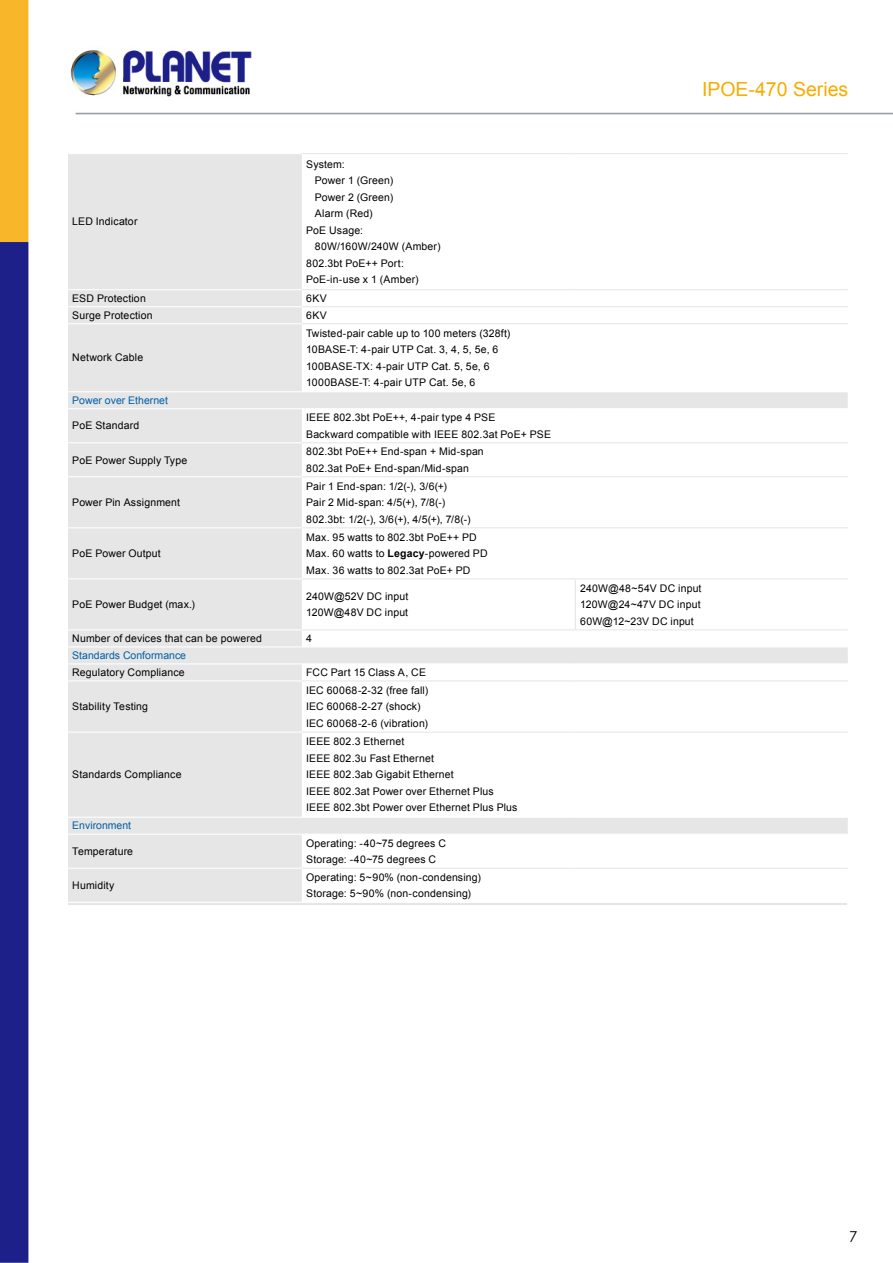
<style>
.page{position:relative;width:893px;height:1263px;background:#fff}
.page>*{position:absolute;margin:0;border:0;box-sizing:border-box;transform-origin:0 0}
.t1{font:19.5px "Arial";color:#f7ac00}
.t2{font:15px "Century Gothic";color:#000}
.t3{font:10.5px/16.5px "Arial";letter-spacing:.015em;color:#000}
.t4{font:10.5px "Arial";color:#005ea6}
.s1{font-weight:700}
</style>
<div class="page">
<img style="left:0;top:0;width:893px;height:1263px">
<div style="left:68px;top:154px;width:234px;height:748px;background:#e6e6e6"></div>
<svg style="left:302px;top:154px;width:546px;height:748px"></svg>
<hr style="left:68px;top:153px;width:234px;height:1px;background:#fff">
<hr style="left:68px;top:289px;width:234px;height:1px;background:#fff">
<hr style="left:68px;top:306px;width:234px;height:1px;background:#fff">
<hr style="left:68px;top:323px;width:234px;height:1px;background:#fff">
<hr style="left:68px;top:442px;width:234px;height:1px;background:#fff">
<hr style="left:68px;top:476px;width:234px;height:1px;background:#fff">
<hr style="left:68px;top:527px;width:234px;height:1px;background:#fff">
<hr style="left:68px;top:578px;width:234px;height:1px;background:#fff">
<hr style="left:68px;top:629px;width:234px;height:1px;background:#fff">
<hr style="left:68px;top:680px;width:234px;height:1px;background:#fff">
<hr style="left:68px;top:732px;width:234px;height:1px;background:#fff">
<hr style="left:68px;top:868px;width:234px;height:1px;background:#fff">
<hr style="left:68px;top:902px;width:234px;height:1px;background:#fff">
<hr style="left:302px;top:153px;width:273px;height:1px;background:#e6e6e6">
<hr style="left:575px;top:153px;width:273px;height:1px;background:#e6e6e6">
<hr style="left:302px;top:289px;width:273px;height:1px;background:#e6e6e6">
<hr style="left:575px;top:289px;width:273px;height:1px;background:#e6e6e6">
<hr style="left:302px;top:306px;width:273px;height:1px;background:#e6e6e6">
<hr style="left:575px;top:306px;width:273px;height:1px;background:#e6e6e6">
<hr style="left:302px;top:323px;width:273px;height:1px;background:#e6e6e6">
<hr style="left:575px;top:323px;width:273px;height:1px;background:#e6e6e6">
<hr style="left:302px;top:442px;width:273px;height:1px;background:#e6e6e6">
<hr style="left:575px;top:442px;width:273px;height:1px;background:#e6e6e6">
<hr style="left:302px;top:476px;width:273px;height:1px;background:#e6e6e6">
<hr style="left:575px;top:476px;width:273px;height:1px;background:#e6e6e6">
<hr style="left:302px;top:527px;width:273px;height:1px;background:#e6e6e6">
<hr style="left:575px;top:527px;width:273px;height:1px;background:#e6e6e6">
<hr style="left:302px;top:578px;width:273px;height:1px;background:#e6e6e6">
<hr style="left:575px;top:578px;width:273px;height:1px;background:#e6e6e6">
<hr style="left:575px;top:579px;width:1px;height:50px;background:#e6e6e6">
<hr style="left:302px;top:629px;width:273px;height:1px;background:#e6e6e6">
<hr style="left:575px;top:629px;width:273px;height:1px;background:#e6e6e6">
<hr style="left:302px;top:680px;width:273px;height:1px;background:#e6e6e6">
<hr style="left:575px;top:680px;width:273px;height:1px;background:#e6e6e6">
<hr style="left:302px;top:732px;width:273px;height:1px;background:#e6e6e6">
<hr style="left:575px;top:732px;width:273px;height:1px;background:#e6e6e6">
<hr style="left:302px;top:868px;width:273px;height:1px;background:#e6e6e6">
<hr style="left:575px;top:868px;width:273px;height:1px;background:#e6e6e6">
<hr style="left:68px;top:817px;width:234px;height:1px;background:#fff">
<hr style="left:302px;top:817px;width:273px;height:1px;background:#fff">
<hr style="left:575px;top:817px;width:273px;height:1px;background:#fff">
<hr style="left:68px;top:834px;width:234px;height:1px;background:#fff">
<hr style="left:302px;top:834px;width:273px;height:1px;background:#fff">
<hr style="left:575px;top:834px;width:273px;height:1px;background:#fff">
<hr style="left:68px;top:391px;width:234px;height:1px;background:#fff">
<hr style="left:302px;top:391px;width:273px;height:1px;background:#fff">
<hr style="left:575px;top:391px;width:273px;height:1px;background:#fff">
<hr style="left:68px;top:408px;width:234px;height:1px;background:#fff">
<hr style="left:302px;top:408px;width:273px;height:1px;background:#fff">
<hr style="left:575px;top:408px;width:273px;height:1px;background:#fff">
<hr style="left:68px;top:646px;width:234px;height:1px;background:#fff">
<hr style="left:302px;top:646px;width:273px;height:1px;background:#fff">
<hr style="left:575px;top:646px;width:273px;height:1px;background:#fff">
<hr style="left:68px;top:663px;width:234px;height:1px;background:#fff">
<hr style="left:302px;top:663px;width:273px;height:1px;background:#fff">
<hr style="left:575px;top:663px;width:273px;height:1px;background:#fff">
<hr style="left:68px;top:903px;width:779px;height:2px;background:#e6e6e6">
<p class="t3" style="left:72px;top:214px;width:67px">LED Indicator</p>
<p class="t3" style="left:306px;top:156px;width:40px">System:</p>
<p class="t3" style="left:315px;top:172px;width:80px">Power 1 (Green)</p>
<p class="t3" style="left:315px;top:189px;width:80px">Power 2 (Green)</p>
<p class="t3" style="left:315px;top:205px;width:59px">Alarm (Red)</p>
<p class="t3" style="left:306px;top:222px;width:58px">PoE Usage:</p>
<p class="t3" style="left:315px;top:238px;width:127px">80W/160W/240W (Amber)</p>
<p class="t3" style="left:306px;top:255px;width:99px">802.3bt PoE++ Port:</p>
<p class="t3" style="left:306px;top:271px;width:114px">PoE-in-use x 1 (Amber)</p>
<p class="t3" style="left:72px;top:290px;width:75px">ESD Protection</p>
<p class="t3" style="left:306px;top:290px;width:22px">6KV</p>
<p class="t3" style="left:72px;top:307px;width:82px">Surge Protection</p>
<p class="t3" style="left:306px;top:307px;width:22px">6KV</p>
<p class="t3" style="left:72px;top:350px;width:72px">Network Cable</p>
<p class="t3" style="left:306px;top:325px;width:206px">Twisted-pair cable up to 100 meters (328ft)<br>10BASE-T: 4-pair UTP Cat. 3, 4, 5, 5e, 6<br>100BASE-TX: 4-pair UTP Cat. 5, 5e, 6<br>1000BASE-T: 4-pair UTP Cat. 5e, 6</p>
<p class="t4" style="left:72px;top:393px;width:97px">Power over Ethernet</p>
<p class="t3" style="left:72px;top:418px;width:68px">PoE Standard</p>
<p class="t3" style="left:306px;top:409px;width:246px">IEEE 802.3bt PoE++, 4-pair type 4 PSE<br>Backward compatible with IEEE 802.3at PoE+ PSE</p>
<p class="t3" style="left:72px;top:452px;width:117px">PoE Power Supply Type</p>
<p class="t3" style="left:306px;top:443px;width:179px">802.3bt PoE++ End-span + Mid-span<br>802.3at PoE+ End-span/Mid-span</p>
<p class="t3" style="left:72px;top:494px;width:109px">Power Pin Assignment</p>
<p class="t3" style="left:306px;top:478px;width:166px">Pair 1 End-span: 1/2(-), 3/6(+)<br>Pair 2 Mid-span: 4/5(+), 7/8(-)<br>802.3bt: 1/2(-), 3/6(+), 4/5(+), 7/8(-)</p>
<p class="t3" style="left:72px;top:545px;width:90px">PoE Power Output</p>
<p class="t3" style="left:306px;top:529px;width:183px">Max. 95 watts to 802.3bt PoE++ PD<br>Max. 60 watts to <span class="s1">Legacy</span>-powered PD<br>Max. 36 watts to 802.3at PoE+ PD</p>
<h1 class="t1" style="left:702px;top:77px;width:148px">IPOE-470 Series</h1>
<p class="t3" style="left:72px;top:596px;width:124px">PoE Power Budget (max.)</p>
<p class="t3" style="left:306px;top:588px;width:104px">240W@52V DC input<br>120W@48V DC input</p>
<p class="t3" style="left:580px;top:580px;width:123px;text-align:justify">240W@48~54V DC input 120W@24~47V DC input 60W@12~23V DC input</p>
<p class="t3" style="left:72px;top:630px;width:191px">Number of devices that can be powered</p>
<p class="t3" style="left:306px;top:630px;width:7px">4</p>
<p class="t4" style="left:72px;top:648px;width:115px">Standards Conformance</p>
<p class="t3" style="left:72px;top:664px;width:114px">Regulatory Compliance</p>
<p class="t3" style="left:306px;top:664px;width:121px">FCC Part 15 Class A, CE</p>
<p class="t3" style="left:72px;top:698px;width:77px">Stability Testing</p>
<p class="t3" style="left:306px;top:682px;width:124px">IEC 60068-2-32 (free fall)<br>IEC 60068-2-27 (shock)<br>IEC 60068-2-6 (vibration)</p>
<p class="t3" style="left:72px;top:766px;width:111px">Standards Compliance</p>
<p class="t3" style="left:306px;top:733px;width:213px">IEEE 802.3 Ethernet<br>IEEE 802.3u Fast Ethernet<br>IEEE 802.3ab Gigabit Ethernet<br>IEEE 802.3at Power over Ethernet Plus<br>IEEE 802.3bt Power over Ethernet Plus Plus</p>
<p class="t4" style="left:72px;top:819px;width:60px">Environment</p>
<p class="t3" style="left:72px;top:843px;width:62px">Temperature</p>
<p class="t3" style="left:306px;top:835px;width:141px">Operating: -40~75 degrees C<br>Storage: -40~75 degrees C</p>
<p class="t3" style="left:72px;top:877px;width:44px">Humidity</p>
<p class="t3" style="left:306px;top:869px;width:176px">Operating: 5~90% (non-condensing)<br>Storage: 5~90% (non-condensing)</p>
<h2 class="t2" style="left:849px;top:1227px;width:10px">7</h2>
</div>
